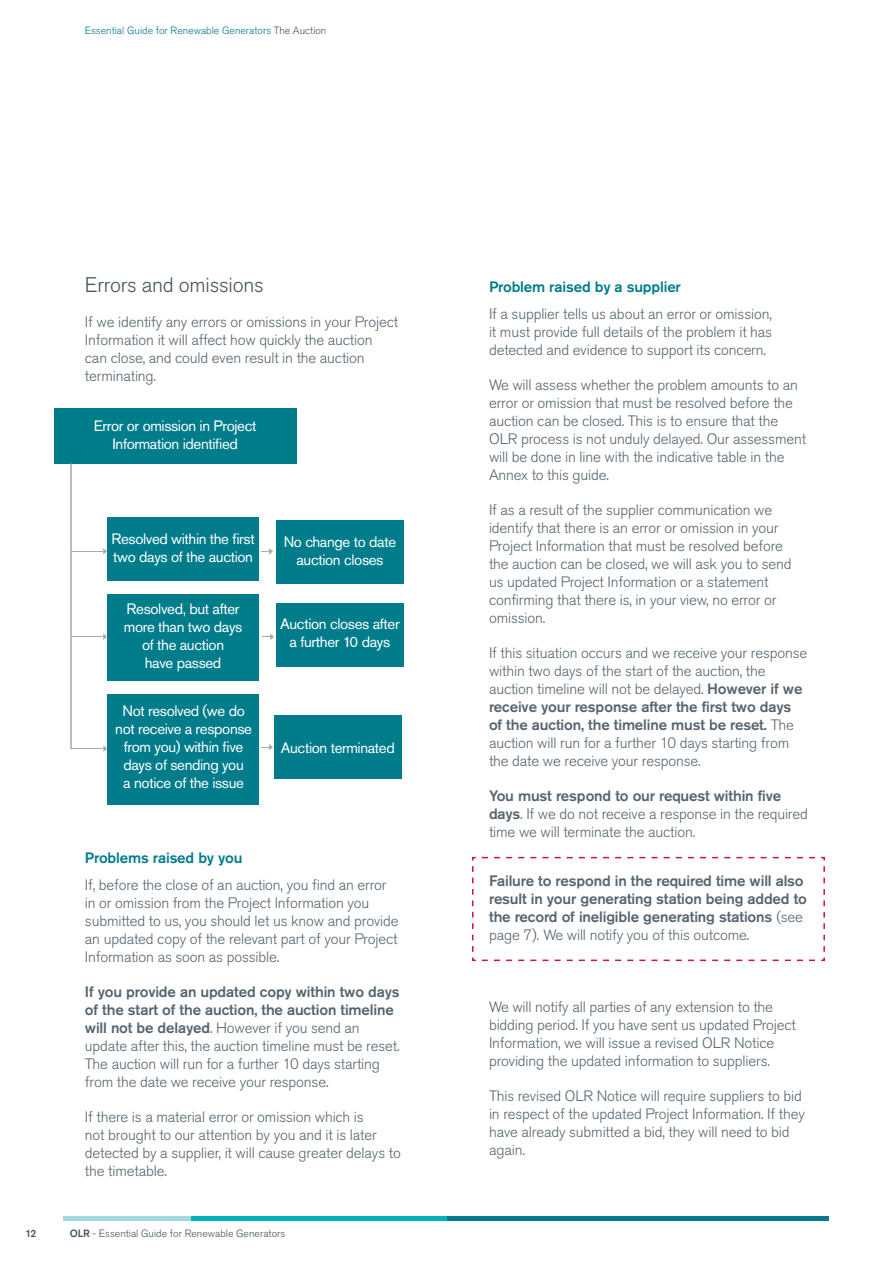
<style>
.page{position:relative;width:893px;height:1263px;background:#fff}
.page>*{position:absolute;margin:0;border:0;box-sizing:border-box;transform-origin:0 0}
.t1{font:300 21px "Akzidenz Grotesk Pro";letter-spacing:-.01em;color:#455560}
.t2{font:300 15px/18px "Akzidenz Grotesk Pro";letter-spacing:-.01em;color:#556570}
.t3{font:15px/18px "Akzidenz Grotesk Pro";letter-spacing:-.025em;color:#fff;text-align:center}
.t4{font:500 15px/18px "Akzidenz Grotesk Pro";letter-spacing:-.01em;color:#556570}
.t5{font:500 15px "Akzidenz Grotesk Pro";letter-spacing:-.01em;color:#007c8b}
.t6{font:300 10.5px "Akzidenz Grotesk Pro";color:#007c8b}
.t7{font:300 10.5px "Akzidenz Grotesk Pro";color:#455560}
.t8{font:500 10.5px "Akzidenz Grotesk Pro";color:#455560}
.s1{color:#455560}
.s2{font-weight:500}
.s3{font-weight:300}
</style>
<div class="page">
<hr style="left:64px;top:1216px;width:765px;height:4px;background:#a2dadd">
<hr style="left:446px;top:1216px;width:383px;height:4px;background:#007c8b">
<hr style="left:191px;top:1216px;width:255px;height:4px;background:#00b1bf">
<div style="left:54px;top:408px;width:242px;height:55px;background:#007c8b"></div>
<svg style="left:261px;top:548px;width:12px;height:6px"></svg>
<div style="left:276px;top:520px;width:128px;height:64px;background:#007c8b"></div>
<div style="left:276px;top:603px;width:128px;height:63px;background:#007c8b"></div>
<svg style="left:262px;top:633px;width:12px;height:7px"></svg>
<svg style="left:103px;top:548px;width:4px;height:7px"></svg>
<hr style="left:71px;top:551px;width:32px;height:1px;background:#a1abb2">
<svg style="left:103px;top:633px;width:4px;height:7px"></svg>
<hr style="left:71px;top:636px;width:32px;height:1px;background:#a1abb2">
<div style="left:274px;top:715px;width:128px;height:64px;background:#007c8b"></div>
<svg style="left:261px;top:744px;width:12px;height:6px"></svg>
<svg style="left:103px;top:745px;width:4px;height:7px"></svg>
<hr style="left:71px;top:748px;width:32px;height:1px;background:#a1abb2">
<div style="left:107px;top:517px;width:152px;height:64px;background:#007c8b"></div>
<div style="left:107px;top:594px;width:152px;height:86px;background:#007c8b"></div>
<div style="left:107px;top:694px;width:152px;height:110px;background:#007c8b"></div>
<svg style="left:472px;top:856px;width:353px;height:106px"></svg>
<hr style="left:70px;top:463px;width:2px;height:286px;background:#a1abb2">
<p class="t6" style="left:85px;top:23px;width:243px">Essential Guide for Renewable Generators <span class="s1">The Auction</span></p>
<h1 class="t1" style="left:85px;top:271px;width:180px">Errors and omissions</h1>
<p class="t2" style="left:85px;top:313px;width:315px">If we identify any errors or omissions in your Project Information it will affect how quickly the auction can close, and could even result in the auction terminating.</p>
<p class="t3" style="left:94px;top:417px;width:164px">Error or omission in Project<br>Information identified</p>
<p class="t3" style="left:111px;top:530px;width:145px;text-align:left">Resolved within the first two days of the auction</p>
<p class="t3" style="left:124px;top:600px;width:120px">Resolved, but after more than two days of the auction<br>have passed</p>
<p class="t3" style="left:115px;top:702px;width:138px">Not resolved (we do not receive a response from you) within five days of sending you<br>a notice of the issue</p>
<p class="t3" style="left:284px;top:533px;width:114px">No change to date auction closes</p>
<p class="t3" style="left:280px;top:615px;width:121px">Auction closes after a further 10 days</p>
<p class="t3" style="left:281px;top:738px;width:115px">Auction terminated</p>
<p class="t5" style="left:85px;top:848px;width:159px">Problems raised by you</p>
<p class="t2" style="left:85px;top:876px;width:315px">If, before the close of an auction, you find an error in or omission from the Project Information you submitted to us, you should let us know and provide an updated copy of the relevant part of your Project Information as soon as possible.</p>
<p class="t2" style="left:85px;top:983px;width:316px"><span class="s2">If you provide an updated copy within two days of the start of the auction, the auction timeline will not be delayed</span>. However if you send an update after this, the auction timeline must be reset.<br>The auction will run for a further 10 days starting from the date we receive your response.</p>
<p class="t2" style="left:85px;top:1108px;width:317px">If there is a material error or omission which is<br>not brought to our attention by you and it is later detected by a supplier, it will cause greater delays to the timetable.</p>
<p class="t8" style="left:26px;top:1227px;width:13px">12</p>
<p class="t7" style="left:70px;top:1227px;width:217px"><span class="s2">OLR</span> - Essential Guide for Renewable Generators</p>
<p class="t5" style="left:489px;top:277px;width:193px">Problem raised by a supplier</p>
<p class="t2" style="left:489px;top:304px;width:285px;text-align:justify">If a supplier tells us about an error or omission, it must provide full details of the problem it has detected and evidence to support its concern.</p>
<p class="t2" style="left:489px;top:375px;width:319px">We will assess whether the problem amounts to an error or omission that must be resolved before the auction can be closed. This is to ensure that the OLR process is not unduly delayed. Our assessment will be done in line with the indicative table in the Annex to this guide.</p>
<p class="t2" style="left:489px;top:500px;width:304px">If as a result of the supplier communication we identify that there is an error or omission in your Project Information that must be resolved before the auction can be closed, we will ask you to send us updated Project Information or a statement confirming that there is, in your view, no error or omission.</p>
<p class="t2" style="left:489px;top:643px;width:320px">If this situation occurs and we receive your response within two days of the start of the auction, the auction timeline will not be delayed. <span class="s2">However if we receive your response after the first two days of the auction, the timeline must be reset.</span> The auction will run for a further 10 days starting from the date we receive your response.</p>
<p class="t2" style="left:489px;top:786px;width:320px"><span class="s2">You must respond to our request within five days</span>. If we do not receive a response in the required time we will terminate the auction.</p>
<p class="t4" style="left:489px;top:871px;width:319px">Failure to respond in the required time will also result in your generating station being added to the record of ineligible generating stations <span class="s3">(see page 7). We will notify you of this outcome.</span></p>
<p class="t2" style="left:489px;top:997px;width:308px">We will notify all parties of any extension to the bidding period. If you have sent us updated Project Information, we will issue a revised OLR Notice providing the updated information to suppliers.</p>
<p class="t2" style="left:489px;top:1086px;width:317px">This revised OLR Notice will require suppliers to bid in respect of the updated Project Information. If they have already submitted a bid, they will need to bid again.</p>
</div>
